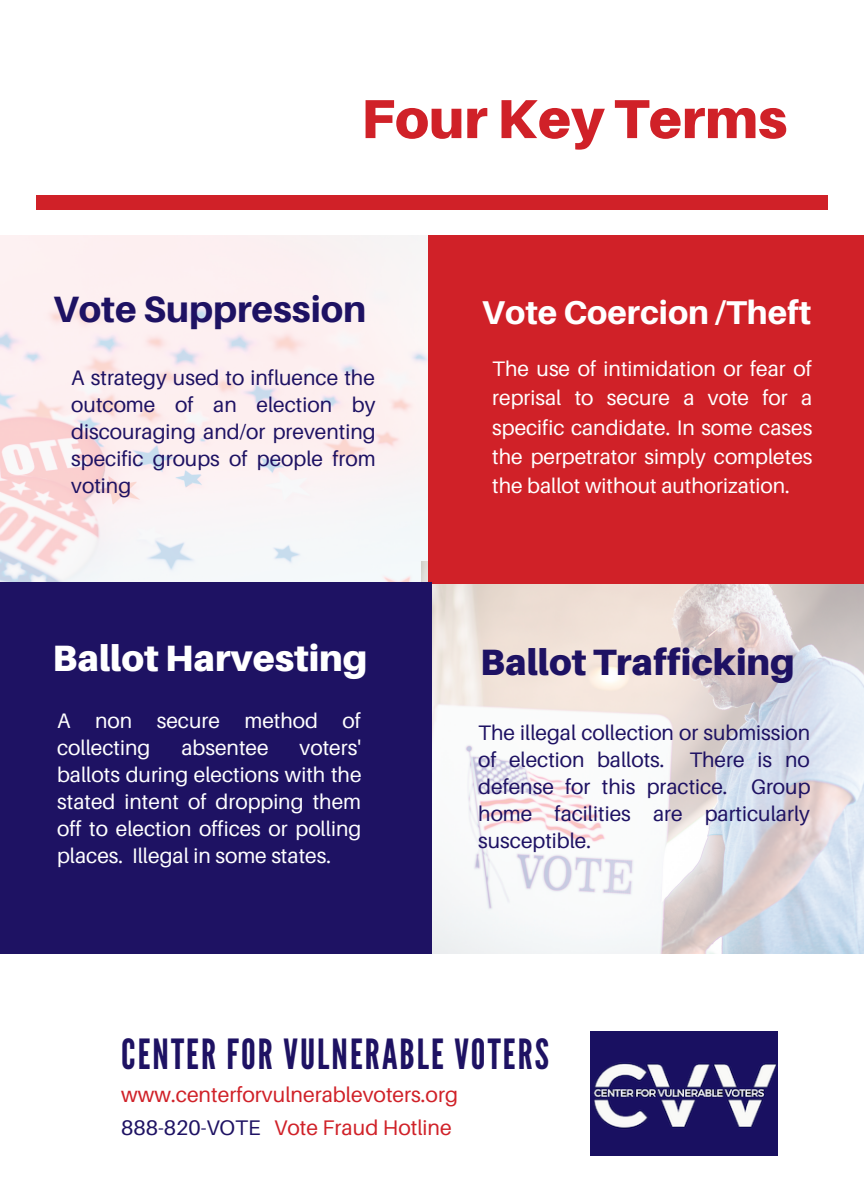
<style>
.page{position:relative;width:864px;height:1188px;background:#fff}
.page>*{position:absolute;margin:0;border:0;box-sizing:border-box;transform-origin:0 0}
.t1{font:900 55.05px "Aileron";color:#d02128}
.t2{font:41.55px "League Gothic";letter-spacing:.05em;color:#1e1263}
.t3{font:900 36.6px "Aileron";color:#1e1263}
.t4{font:900 36.6px "Aileron";color:#fff}
.t5{font:800 36.6px "Aileron";color:#1e1263}
.t6{font:800 33px "Aileron";color:#fff}
.t7{font:21.15px "Aileron";color:#d02128}
.t8{font:21px/27px "Aileron";color:#fff;text-align:justify}
.t9{font:21px/27px "Aileron";color:#1e1263;text-align:justify}
.s1{color:#1e1263}
</style>
<div class="page">
<img style="left:431px;top:584px;width:433px;height:370px">
<img style="left:0;top:236px;width:432px;height:400px">
<div style="left:428px;top:236px;width:436px;height:348px;background:#d02128"></div>
<div style="left:0;top:582px;width:431px;height:372px;background:#1e1263"></div>
<div style="left:36px;top:195px;width:792px;height:15px;background:#d02128"></div>
<img style="left:591px;top:1032px;width:187px;height:124px">
<p class="t1" style="left:361px;top:85px;width:427px">Four Key Terms</p>
<p class="t5" style="left:53px;top:286px;width:315px">Vote Suppression</p>
<p class="t9" style="left:71px;top:364px;width:306px">A strategy used to influence the outcome of an election by discouraging and/or preventing specific groups of people from voting</p>
<p class="t4" style="left:53px;top:635px;width:316px">Ballot Harvesting</p>
<p class="t8" style="left:57px;top:707px;width:305px">A non secure method of collecting</p>
<p class="t8" style="left:57px;top:734px;width:306px;text-indent:242px">voters' ballots during elections with the stated intent of dropping them off to election offices or polling places. Illegal in some states.</p>
<p class="t8" style="left:181px;top:734px;width:89px">absentee</p>
<p class="t6" style="left:482px;top:292px;width:331px">Vote Coercion /Theft</p>
<p class="t8" style="left:492px;top:354px;width:322px;line-height:29.2px">The use of intimidation or fear of reprisal to secure a vote for a specific candidate. In some cases the perpetrator simply completes the ballot without authorization.</p>
<p class="t3" style="left:480px;top:640px;width:316px">Ballot Trafficking</p>
<p class="t9" style="left:478px;top:718px;width:334px">The illegal collection or submission of election ballots. There is no defense for this practice. Group home facilities are particularly susceptible.</p>
<p class="t2" style="left:121px;top:1030px;width:429px">CENTER FOR VULNERABLE VOTERS</p>
<p class="t7" style="left:121px;top:1081px;width:338px">www.centerforvulnerablevoters.org</p>
<p class="t7" style="left:121px;top:1114px;width:332px"><span class="s1">888-820-VOTE</span> Vote Fraud Hotline</p>
</div>
